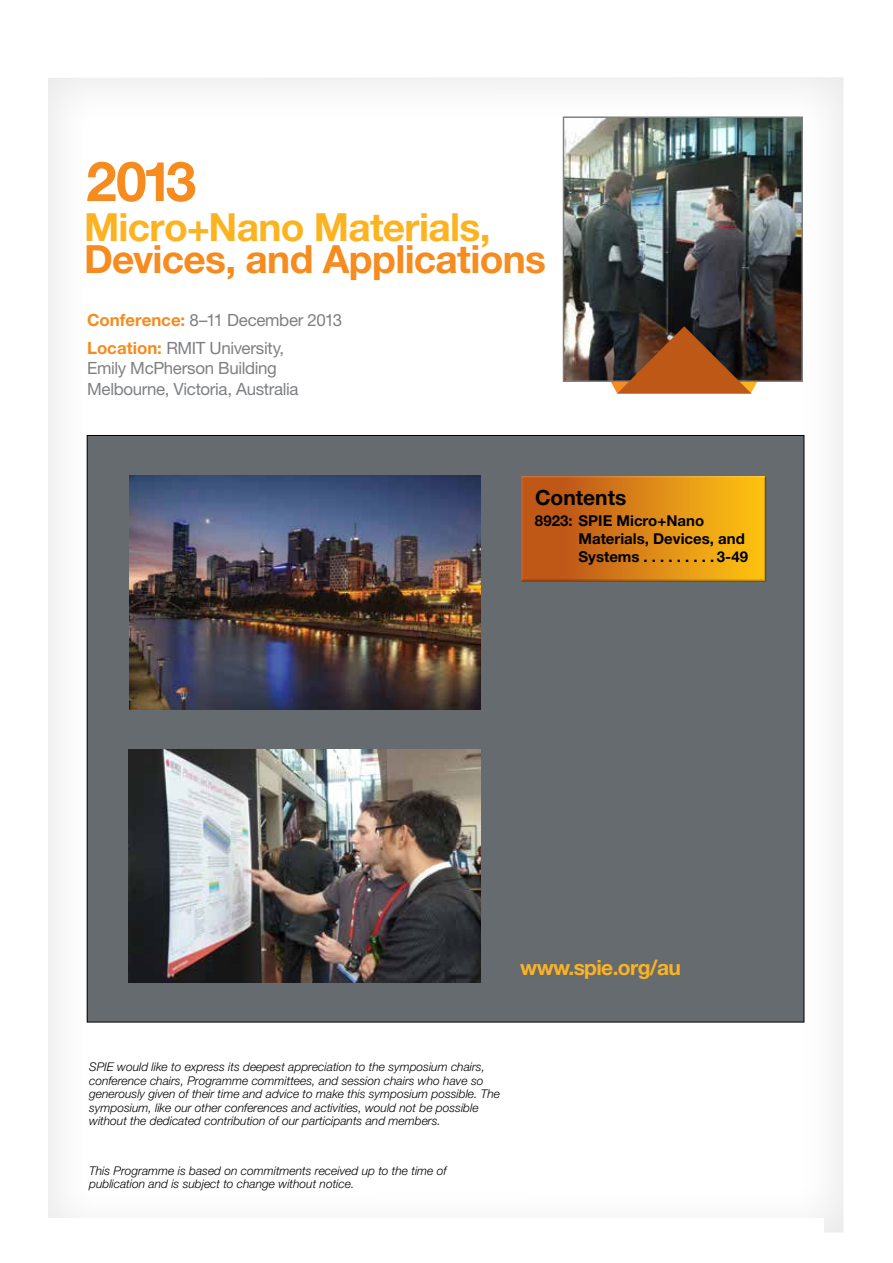
<style>
.page{position:relative;width:893px;height:1263px;background:#fff}
.page>*{position:absolute;margin:0;border:0;box-sizing:border-box;transform-origin:0 0}
.t1{font:700 38.85px "Helvetica Neue";letter-spacing:-.02em;color:#f68b1f}
.t2{font:700 38.85px "Helvetica Neue";letter-spacing:-.02em;color:#fcb322}
.t3{font:700 21px "Helvetica Neue";letter-spacing:-.03em;color:#fcb322}
.t4{font:700 21px "Helvetica Neue";color:#000}
.t5{font:16.95px/27.8px "Helvetica Neue";letter-spacing:-.02em;color:#7e8083}
.t6{font:700 15px/18px "Helvetica Neue";color:#000}
.t7{font:italic 300 12px/13.5px "Helvetica Neue";color:#000}
.s1{font-weight:700;color:#f68b1f}
</style>
<div class="page">
<svg style="left:87px;top:162px;width:108px;height:40px"></svg>
<div style="left:87px;top:435px;width:717px;height:587px;background:#666b6f"></div>
<div style="left:521px;top:477px;width:245px;height:105px;background:#000;opacity:.25"></div>
<img style="left:129px;top:475px;width:351px;height:235px">
<img style="left:129px;top:749px;width:351px;height:233px">
<img style="left:566px;top:119px;width:234px;height:260px">
<div style="left:563px;top:116px;width:240px;height:266px;border:2px solid #7e8083"></div>
<svg style="left:577px;top:319px;width:215px;height:75px;background:#6b4833"></svg>
<h1 class="t2" style="left:84px;top:203px;width:408px">Micro+Nano Materials,</h1>
<h1 class="t1" style="left:84px;top:235px;width:464px">Devices, and Applications</h1>
<h3 class="t5" style="left:87px;top:306px;width:257px"><span class="s1">Conference:</span> 8–11 December 2013<br><span class="s1">Location:</span> RMIT University,</h3>
<h3 class="t5" style="left:87px;top:358px;width:213px;line-height:20.7px">Emily McPherson Building<br>Melbourne, Victoria, Australia</h3>
<h2 class="t4" style="left:535px;top:485px;width:93px">Contents</h2>
<p class="t6" style="left:578px;top:512px;width:168px;text-indent:-44px">8923: SPIE Micro+Nano<br>Materials, Devices, and<br>Systems.........</p>
<p class="t6" style="left:717px;top:548px;width:33px">3-49</p>
<h2 class="t3" style="left:520px;top:954px;width:162px">www.spie.org/au</h2>
<p class="t7" style="left:89px;top:1060px;width:412px">SPIE would like to express its deepest appreciation to the symposium chairs, conference chairs, Programme committees, and session chairs who have so generously given of their time and advice to make this symposium possible. The symposium, like our other conferences and activities, would not be possible without the dedicated contribution of our participants and members.</p>
<p class="t7" style="left:89px;top:1163px;width:359px">This Programme is based on commitments received up to the time of publication and is subject to change without notice.</p>
</div>
